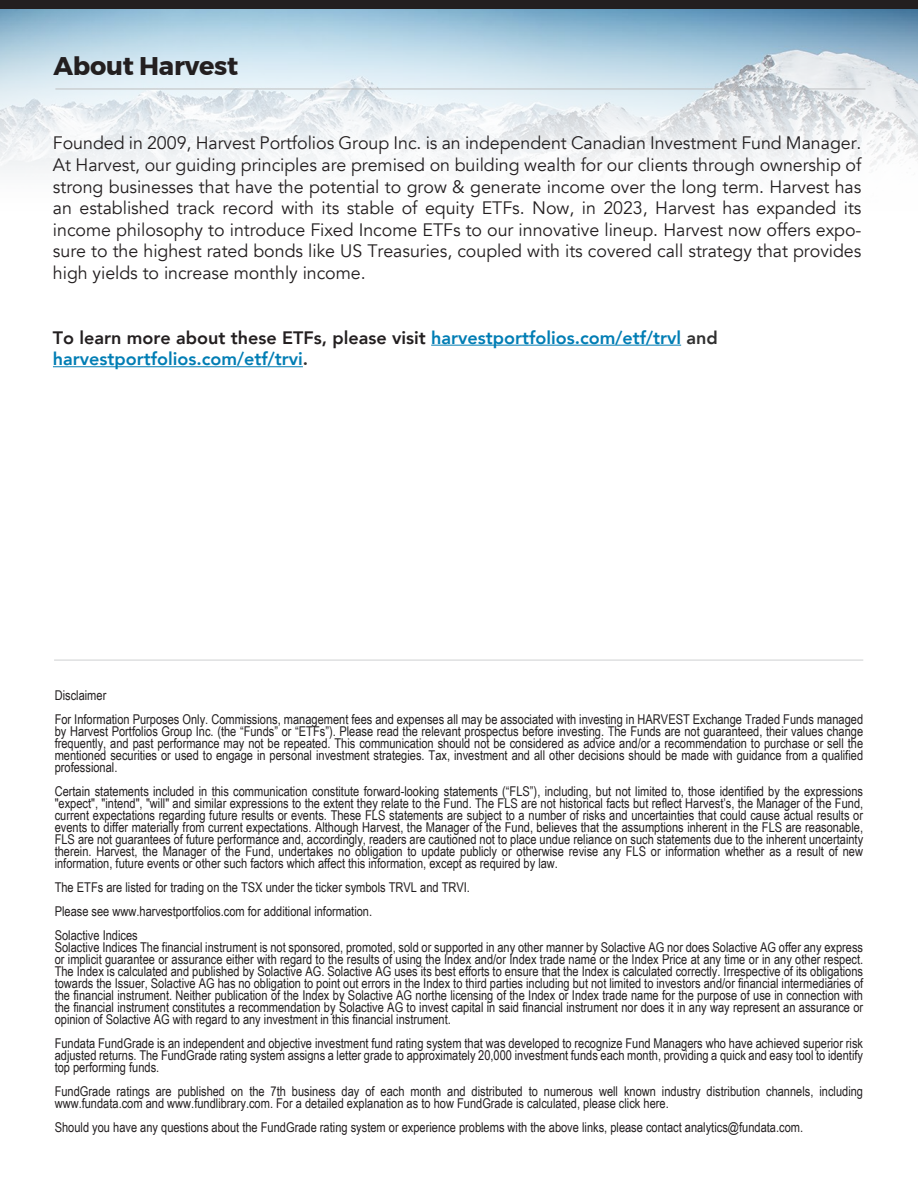
<style>
.page{position:relative;width:918px;height:1188px;background:#fff}
.page>*{position:absolute;margin:0;border:0;box-sizing:border-box;transform-origin:0 0}
.t1{font:700 25.5px "Montserrat";letter-spacing:-.01em;color:#231f20}
.t2{font:18px/21.6px "Avenir";letter-spacing:-.005em;color:#231f20;text-align:justify}
.t3{font:800 18px/21.6px "Avenir";color:#007db4}
.t4{font:13.5px/12px "Arial Narrow";color:#231f20;text-align:justify}
.s1{color:#231f20}
.s2{color:#303030}
</style>
<div class="page">
<svg style="left:0;top:8px;width:918px;height:338px"></svg>
<hr style="left:431px;top:345px;width:250px;height:1px;background:#007db4">
<hr style="left:53px;top:366px;width:250px;height:1px;background:#007db4">
<hr style="left:55px;top:89px;width:810px;height:1px;background:#bebfc0">
<hr style="left:54px;top:660px;width:809px;height:1px;background:#cfd0d1">
<div style="left:0;top:0;width:918px;height:8px;background:#231f20"></div>
<h1 class="t1" style="left:54px;top:45px;width:186px">About Harvest</h1>
<p class="t2" style="left:53px;top:133px;width:810px">Founded in 2009, Harvest Portfolios Group Inc. is an independent Canadian Investment Fund Manager.<br>At Harvest, our guiding principles are premised on building wealth for our clients through ownership of strong businesses that have the potential to grow &amp; generate income over the long term. Harvest has an established track record with its stable of equity ETFs. Now, in 2023, Harvest has expanded its income philosophy to introduce Fixed Income ETFs to our innovative lineup. Harvest now offers expo&shy;sure to the highest rated bonds like US Treasuries, coupled with its covered call strategy that provides high yields to increase monthly income.</p>
<h2 class="t3" style="left:53px;top:327px;width:666px"><span class="s1">To learn more about these ETFs, please visit</span> harvestportfolios.com/etf/trvl <span class="s2">and </span>harvestportfolios.com/etf/trvi<span class="s2">.</span></h2>
<p class="t4" style="left:55px;top:682px;width:810px;line-height:24px">Disclaimer<br>For Information Purposes Only. Commissions, management fees and expenses all may be associated with investing in HARVEST Exchange Traded Funds managed</p>
<p class="t4" style="left:55px;top:724px;width:810px">by Harvest Portfolios Group Inc. (the “Funds” or “ETFs”). Please read the relevant prospectus before investing. The Funds are not guaranteed, their values change frequently, and past performance may not be repeated. This communication should not be considered as advice and/or a recommendation to purchase or sell the mentioned securities or used to engage in personal investment strategies. Tax, investment and all other decisions should be made with guidance from a qualified professional.</p>
<p class="t4" style="left:55px;top:785px;width:810px">Certain statements included in this communication constitute forward-looking statements (“FLS”), including, but not limited to, those identified by the expressions "expect", "intend", "will" and similar expressions to the extent they relate to the Fund. The FLS are not historical facts but reflect Harvest’s, the Manager of the Fund, current expectations regarding future results or events. These FLS statements are subject to a number of risks and uncertainties that could cause actual results or events to differ materially from current expectations. Although Harvest, the Manager of the Fund, believes that the assumptions inherent in the FLS are reasonable, FLS are not guarantees of future performance and, accordingly, readers are cautioned not to place undue reliance on such statements due to the inherent uncertainty therein. Harvest, the Manager of the Fund, undertakes no obligation to update publicly or otherwise revise any FLS or information whether as a result of new information, future events or other such factors which affect this information, except as required by law.</p>
<p class="t4" style="left:55px;top:875px;width:417px;line-height:24px;text-align:left">The ETFs are listed for trading on the TSX under the ticker symbols TRVL and TRVI.<br>Please see www.harvestportfolios.com for additional information.<br>Solactive Indices</p>
<p class="t4" style="left:55px;top:941px;width:810px">Solactive Indices The financial instrument is not sponsored, promoted, sold or supported in any other manner by Solactive AG nor does Solactive AG offer any express or implicit guarantee or assurance either with regard to the results of using the Index and/or Index trade name or the Index Price at any time or in any other respect.<br>The Index is calculated and published by Solactive AG. Solactive AG uses its best efforts to ensure that the Index is calculated correctly. Irrespective of its obligations towards the Issuer, Solactive AG has no obligation to point out errors in the Index to third parties including but not limited to investors and/or financial intermediaries of the financial instrument. Neither publication of the Index by Solactive AG northe licensing of the Index or Index trade name for the purpose of use in connection with the financial instrument constitutes a recommendation by Solactive AG to invest capital in said financial instrument nor does it in any way represent an assurance or opinion of Solactive AG with regard to any investment in this financial instrument.</p>
<p class="t4" style="left:55px;top:1037px;width:810px">Fundata FundGrade is an independent and objective investment fund rating system that was developed to recognize Fund Managers who have achieved superior risk adjusted returns. The FundGrade rating system assigns a letter grade to approximately 20,000 investment funds each month, providing a quick and easy tool to identify top performing funds.</p>
<p class="t4" style="left:55px;top:1085px;width:810px">FundGrade ratings are published on the 7th business day of each month and distributed to numerous well known industry distribution channels, including www.fundata.com and www.fundlibrary.com. For a detailed explanation as to how FundGrade is calculated, please click here.</p>
<p class="t4" style="left:55px;top:1121px;width:750px">Should you have any questions about the FundGrade rating system or experience problems with the above links, please contact analytics@fundata.com.</p>
</div>
